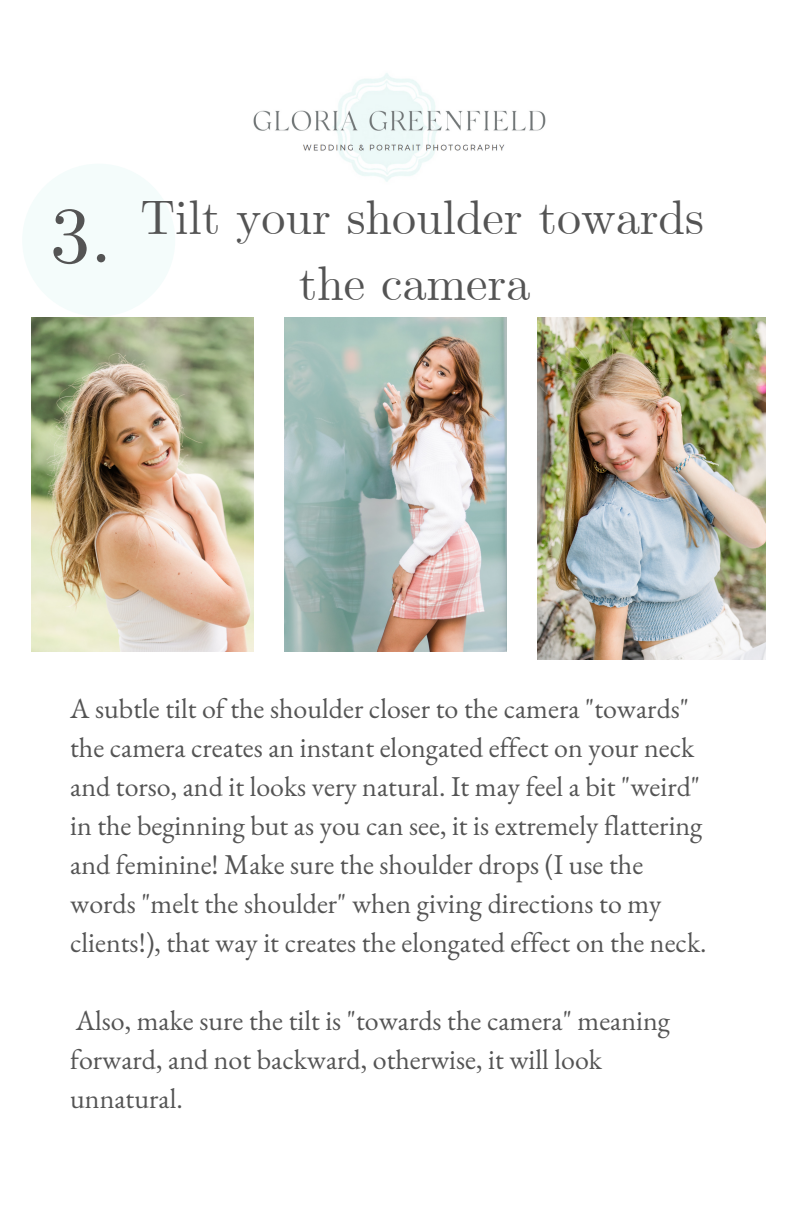
<style>
.page{position:relative;width:792px;height:1224px;background:#fff}
.page>*{position:absolute;margin:0;border:0;box-sizing:border-box;transform-origin:0 0}
.t1{font:80px "CMU Serif";color:#545454}
.t2{font:48px/66px "CMU Serif";color:#545454;text-align:center}
.t3{font:28px/39px "EB Garamond";color:#545454}
</style>
<div class="page">
<img style="left:253px;top:73px;width:293px;height:109px">
<div style="left:22px;top:164px;width:153px;height:153px;background:#f4fcfb;border-radius:50%"></div>
<img style="left:31px;top:317px;width:222px;height:335px">
<img style="left:537px;top:317px;width:228px;height:342px">
<img style="left:285px;top:317px;width:222px;height:335px">
<p class="t1" style="left:50px;top:188px;width:64px">3.</p>
<p class="t2" style="left:141px;top:188px;width:565px">Tilt your shoulder towards the camera</p>
<p class="t3" style="left:70px;top:689px;width:638px">A subtle tilt of the shoulder closer to the camera "towards" the camera creates an instant elongated effect on your neck and torso, and it looks very natural. It may feel a bit "weird" in the beginning but as you can see, it is extremely flattering and feminine! Make sure the shoulder drops (I use the words "melt the shoulder" when giving directions to my clients!), that way it creates the elongated effect on the neck.</p>
<p class="t3" style="left:70px;top:1001px;width:601px">Also, make sure the tilt is "towards the camera" meaning forward, and not backward, otherwise, it will look unnatural.</p>
</div>
